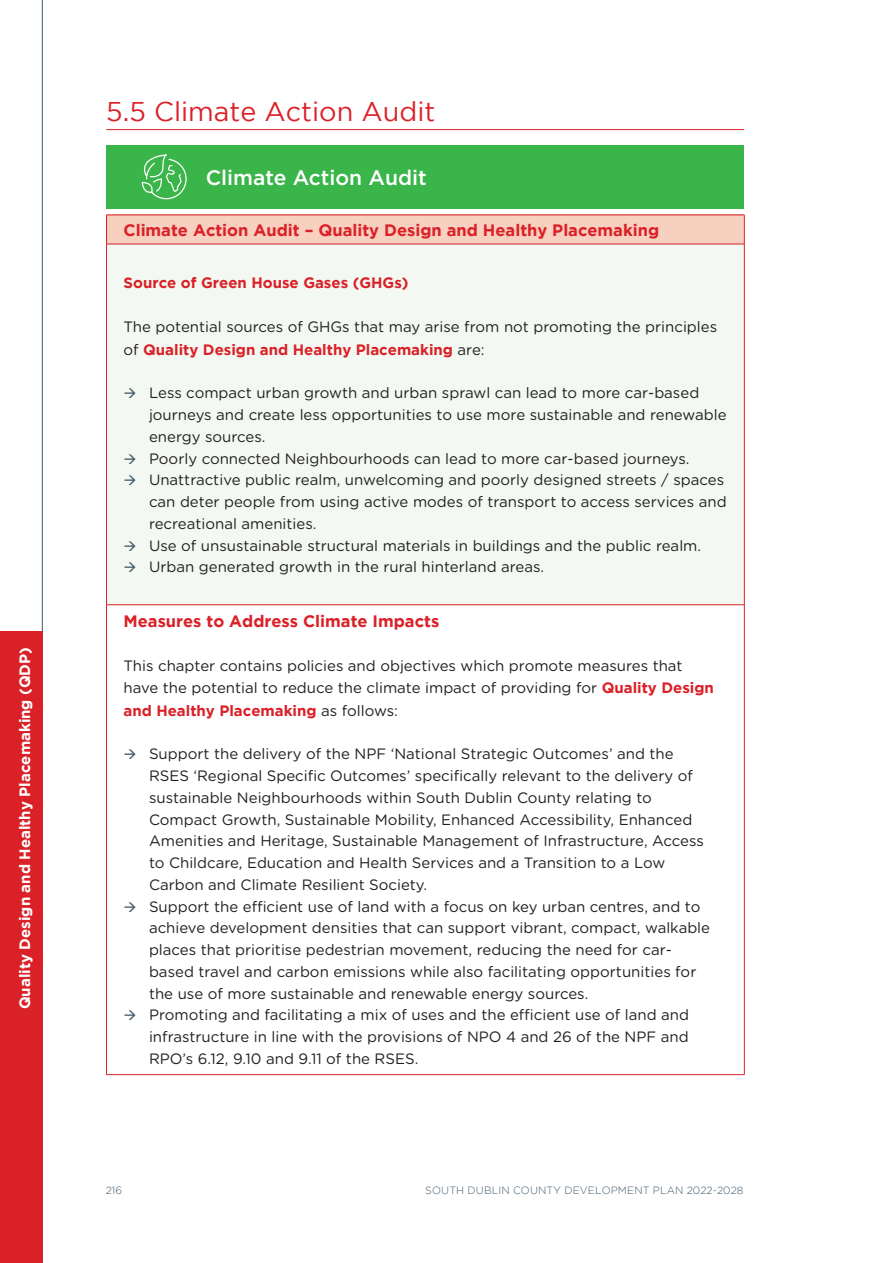
<style>
.page{position:relative;width:893px;height:1263px;background:#fff}
.page>*{position:absolute;margin:0;border:0;box-sizing:border-box;transform-origin:0 0}
.t1{font:27px "Gotham";color:#da2128}
.t2{font:500 21px "Gotham";color:#fff}
.t3{font:700 16.5px "Gotham";color:#da2128}
.t4{font:15px/21.8px "Gotham Rounded";color:#231f20}
.t5{font:700 15px "Gotham";color:#da2128}
.t6{font:700 15px "Gotham";color:#fff}
.t7{font:300 10.5px "Gotham";letter-spacing:.015em;color:#405a6c}
.s1{font-family:"Gotham Rounded";font-weight:400;color:#231f20}
.s2{color:#3f596b}
.s3{font-family:"Gotham";font-weight:700;color:#da2128}
</style>
<div class="page">
<div style="left:0;top:631px;width:43px;height:632px;background:#da2128"></div>
<hr style="left:42px;top:0;width:1px;height:631px;background:#3f596b">
<hr style="left:106px;top:129px;width:638px;height:1px;background:#da2128">
<div style="left:106px;top:145px;width:638px;height:64px;background:#3ab54a"></div>
<svg style="left:141px;top:154px;width:46px;height:46px"></svg>
<div style="left:106px;top:215px;width:638px;height:29px;background:#f7d0c0"></div>
<div style="left:106px;top:244px;width:638px;height:361px;background:#f3f9f2"></div>
<hr style="left:106px;top:215px;width:638px;height:1px;background:#da2128">
<svg style="left:106px;top:215px;width:1px;height:29px"></svg>
<svg style="left:744px;top:215px;width:1px;height:29px"></svg>
<hr style="left:106px;top:244px;width:638px;height:1px;background:#da2128">
<hr style="left:106px;top:244px;width:1px;height:360px;background:#da2128">
<hr style="left:744px;top:244px;width:1px;height:360px;background:#da2128">
<hr style="left:106px;top:604px;width:638px;height:1px;background:#da2128">
<hr style="left:106px;top:605px;width:1px;height:469px;background:#da2128">
<hr style="left:744px;top:605px;width:1px;height:469px;background:#da2128">
<hr style="left:106px;top:1074px;width:638px;height:1px;background:#da2128">
<p class="t6" style="left:16px;top:1009px;width:364px;rotate:-90deg">Quality Design and Healthy Placemaking (QDP)</p>
<h1 class="t1" style="left:106px;top:96px;width:331px">5.5 Climate Action Audit</h1>
<h2 class="t2" style="left:206px;top:166px;width:223px">Climate Action Audit</h2>
<p class="t3" style="left:123px;top:220px;width:537px">Climate Action Audit – Quality Design and Healthy Placemaking</p>
<p class="t5" style="left:123px;top:274px;width:287px">Source of Green House Gases (GHGs)</p>
<p class="t4" style="left:123px;top:315px;width:595px">The potential sources of GHGs that may arise from not promoting the principles</p>
<p class="t5" style="left:123px;top:341px;width:363px"><span class="s1">of</span> Quality Design and Healthy Placemaking <span class="s1">are:</span></p>
<p class="t4" style="left:149px;top:381px;width:579px;text-indent:-26px"><span class="s2">→</span> Less compact urban growth and urban sprawl can lead to more car-based journeys and create less opportunities to use more sustainable and renewable energy sources.</p>
<p class="t4" style="left:124px;top:447px;width:568px"><span class="s2">→</span> Poorly connected Neighbourhoods can lead to more car-based journeys.</p>
<p class="t4" style="left:149px;top:468px;width:579px;text-indent:-26px"><span class="s2">→</span> Unattractive public realm, unwelcoming and poorly designed streets / spaces can deter people from using active modes of transport to access services and recreational amenities.</p>
<p class="t4" style="left:124px;top:534px;width:579px"><span class="s2">→</span> Use of unsustainable structural materials in buildings and the public realm.</p>
<p class="t4" style="left:124px;top:555px;width:422px"><span class="s2">→</span> Urban generated growth in the rural hinterland areas.</p>
<p class="t3" style="left:123px;top:612px;width:317px">Measures to Address Climate Impacts</p>
<p class="t4" style="left:123px;top:654px;width:592px;line-height:22.5px">This chapter contains policies and objectives which promote measures that have the potential to reduce the climate impact of providing for <span class="s3">Quality Design</span></p>
<p class="t5" style="left:123px;top:702px;width:276px">and Healthy Placemaking <span class="s1">as follows:</span></p>
<p class="t4" style="left:149px;top:743px;width:556px;text-indent:-26px"><span class="s2">→</span> Support the delivery of the NPF ‘National Strategic Outcomes’ and the RSES ‘Regional Specific Outcomes’ specifically relevant to the delivery of sustainable Neighbourhoods within South Dublin County relating to Compact Growth, Sustainable Mobility, Enhanced Accessibility, Enhanced Amenities and Heritage, Sustainable Management of Infrastructure, Access to Childcare, Education and Health Services and a Transition to a Low Carbon and Climate Resilient Society.</p>
<p class="t4" style="left:149px;top:895px;width:563px;text-indent:-26px"><span class="s2">→</span> Support the efficient use of land with a focus on key urban centres, and to achieve development densities that can support vibrant, compact, walkable places that prioritise pedestrian movement, reducing the need for car&shy;based travel and carbon emissions while also facilitating opportunities for the use of more sustainable and renewable energy sources.</p>
<p class="t4" style="left:149px;top:1004px;width:542px;text-align:justify;text-indent:-26px"><span class="s2">→</span> Promoting and facilitating a mix of uses and the efficient use of land and infrastructure in line with the provisions of NPO 4 and 26 of the NPF and RPO’s 6.12, 9.10 and 9.11 of the RSES.</p>
<p class="t7" style="left:106px;top:1185px;width:18px">216</p>
<p class="t7" style="left:425px;top:1185px;width:320px">SOUTH DUBLIN COUNTY DEVELOPMENT PLAN 2022-2028</p>
</div>
